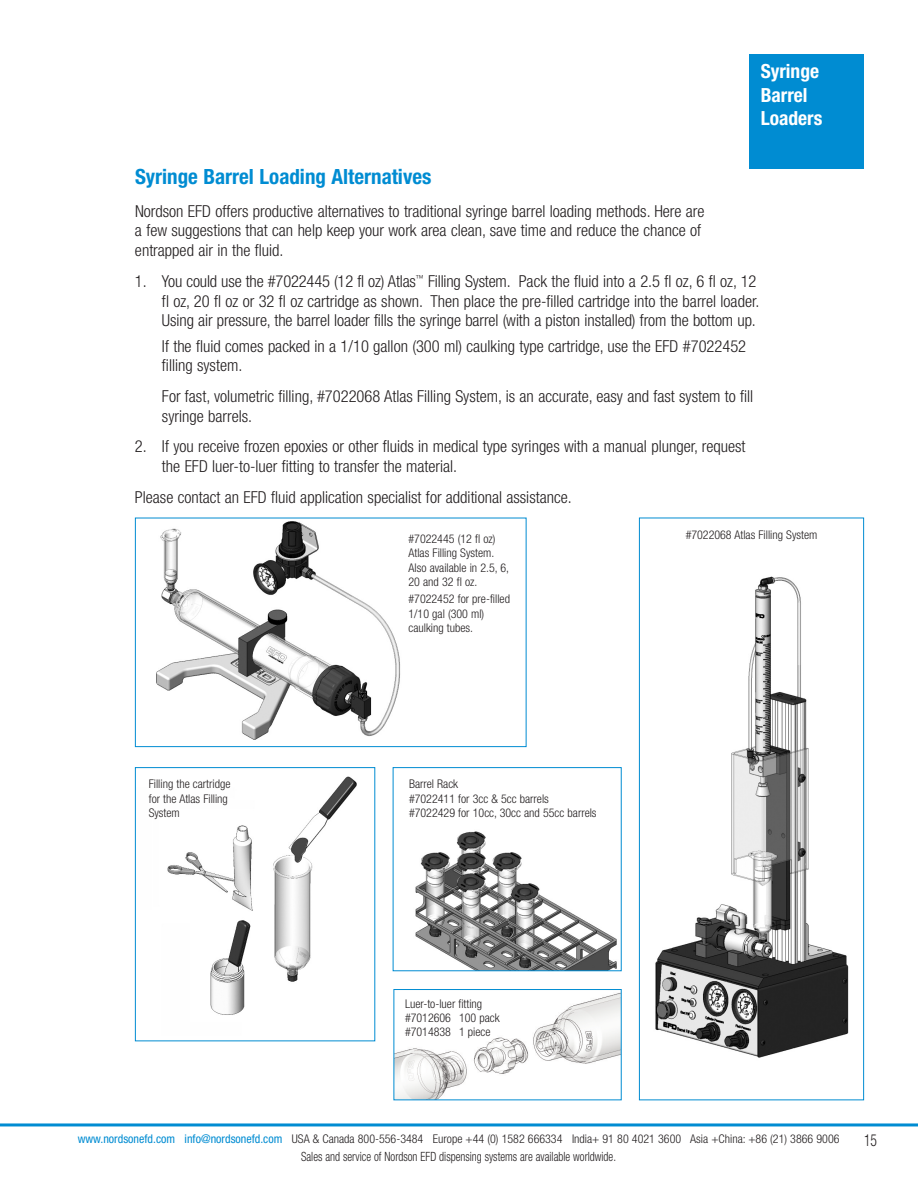
<style>
.page{position:relative;width:918px;height:1188px;background:#fff}
.page>*{position:absolute;margin:0;border:0;box-sizing:border-box;transform-origin:0 0}
.t1{font:700 condensed 21px "Helvetica Neue";color:#008cd2}
.t2{font:700 condensed 19.5px/23.4px "Helvetica Neue";color:#fff}
.t3{font:300 condensed 16.5px/19.8px "Helvetica Neue";color:#231f20}
.t4{font:300 condensed 16.5px "Helvetica Neue";color:#231f20;scale:.82 1}
.t5{font:300 condensed 12.75px "Helvetica Neue";color:#231f20;scale:.88 1}
.t6{font:300 condensed 12px/14.4px "Helvetica Neue";color:#231f20}
.s1{font-weight:400;color:#008cd2}
</style>
<div class="page">
<img style="left:415px;top:831px;width:202px;height:138px">
<div style="left:393px;top:767px;width:229px;height:204px;border:1px solid #008cd2"></div>
<img style="left:167px;top:776px;width:190px;height:239px">
<div style="left:135px;top:767px;width:240px;height:274px;border:1px solid #008cd2"></div>
<img style="left:396px;top:993px;width:224px;height:105px">
<div style="left:394px;top:989px;width:228px;height:111px;border:1px solid #008cd2"></div>
<img style="left:655px;top:576px;width:194px;height:482px">
<div style="left:639px;top:518px;width:225px;height:582px;border:1px solid #008cd2"></div>
<img style="left:156px;top:521px;width:244px;height:219px">
<div style="left:135px;top:518px;width:392px;height:229px;border:1px solid #008cd2"></div>
<div style="left:749px;top:54px;width:115px;height:115px;background:#008cd2"></div>
<hr style="left:0;top:1123px;width:918px;height:3px;background:#008cd2">
<p class="t2" style="left:761px;top:61px;width:63px">Syringe<br>Barrel<br>Loaders</p>
<p class="t1" style="left:135px;top:169px;width:298px">Syringe Barrel Loading Alternatives</p>
<p class="t3" style="left:135px;top:202px;width:571px">Nordson EFD offers productive alternatives to traditional syringe barrel loading methods. Here are a few suggestions that can help keep your work area clean, save time and reduce the chance of entrapped air in the fluid.</p>
<p class="t3" style="left:162px;top:272px;width:599px;text-indent:-27px">1. You could use the #7022445 (12 fl oz) Atlas<sup>™</sup> Filling System. Pack the fluid into a 2.5 fl oz, 6 fl oz, 12 fl oz, 20 fl oz or 32 fl oz cartridge as shown. Then place the pre-filled cartridge into the barrel loader.<br>Using air pressure, the barrel loader fills the syringe barrel (with a piston installed) from the bottom up.</p>
<p class="t3" style="left:162px;top:337px;width:586px">If the fluid comes packed in a 1/10 gallon (300 ml) caulking type cartridge, use the EFD #7022452 filling system.</p>
<p class="t3" style="left:162px;top:388px;width:593px">For fast, volumetric filling, #7022068 Atlas Filling System, is an accurate, easy and fast system to fill syringe barrels.</p>
<p class="t3" style="left:162px;top:438px;width:585px;text-indent:-27px">2. If you receive frozen epoxies or other fluids in medical type syringes with a manual plunger, request the EFD luer-to-luer fitting to transfer the material.</p>
<p class="t3" style="left:135px;top:488px;width:438px">Please contact an EFD fluid application specialist for additional assistance.</p>
<p class="t6" style="left:149px;top:778px;width:83px">Filling the cartridge for the Atlas Filling<br>System</p>
<p class="t6" style="left:409px;top:532px;width:102px">#7022445 (12 fl oz)<br>Atlas Filling System.<br>Also available in 2.5, 6,<br>20 and 32 fl oz.</p>
<p class="t6" style="left:409px;top:593px;width:103px">#7022452 for pre-filled<br>1/10 gal (300 ml) caulking tubes.</p>
<p class="t6" style="left:409px;top:778px;width:189px">Barrel Rack<br>#7022411 for 3cc &amp; 5cc barrels #7022429 for 10cc, 30cc and 55cc barrels</p>
<p class="t6" style="left:405px;top:997px;width:96px">Luer-to-luer fitting #7012606 100 pack #7014838 1 piece</p>
<p class="t6" style="left:686px;top:529px;width:133px">#7022068 Atlas Filling System</p>
<p class="t6" style="left:78px;top:1132px;width:763px"><span class="s1">www.nordsonefd.com info@nordsonefd.com</span> USA &amp; Canada 800-556-3484 Europe +44 (0) 1582 666334 India+ 91 80 4021 3600 Asia +China: +86 (21) 3866 9006</p>
<p class="t4" style="left:864px;top:1134px;width:17px">15</p>
<p class="t5" style="left:301px;top:1151px;width:359px">Sales and service of Nordson EFD dispensing systems are available worldwide.</p>
</div>
